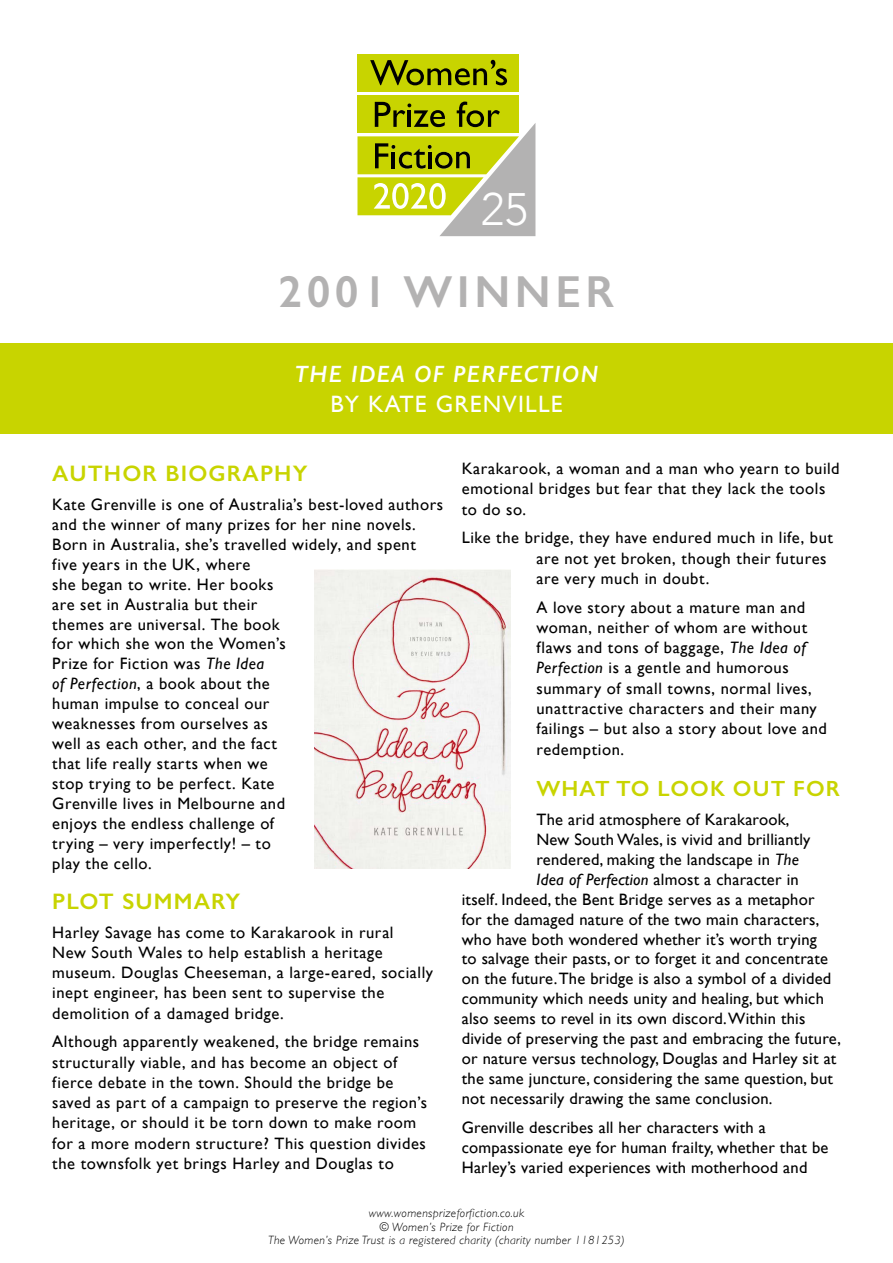
<style>
.page{position:relative;width:893px;height:1263px;background:#fff}
.page>*{position:absolute;margin:0;border:0;box-sizing:border-box;transform-origin:0 0}
.t1{font:300 45.45px "Avenir";color:#fff}
.t2{font:600 45px "Gill Sans";letter-spacing:.1em;color:#b3b2b2}
.t3{font:italic 600 23.7px "Gill Sans";letter-spacing:.05em;color:#fff}
.t4{font:23.7px "Gill Sans";letter-spacing:.05em;color:#fff}
.t5{font:600 22.5px "Gill Sans";letter-spacing:.05em;color:#c8d400}
.t6{font:600 22.05px "Gill Sans";letter-spacing:.05em;color:#c8d400}
.t7{font:16.5px/20.2px "Gill Sans";letter-spacing:.03em;color:#000}
.t8{font:italic 300 12px/13.5px "Gill Sans";letter-spacing:.03em;color:#000;text-align:center}
.s1{font-style:italic}
</style>
<div class="page">
<img style="left:315px;top:570px;width:196px;height:298px">
<div style="left:0;top:343px;width:893px;height:91px;background:#c8d400"></div>
<div style="left:357px;top:54px;width:162px;height:38px;background:#c8d400"></div>
<div style="left:357px;top:95px;width:162px;height:38px;background:#c8d400"></div>
<svg style="left:370px;top:60px;width:137px;height:25px"></svg>
<svg style="left:357px;top:102px;width:178px;height:134px"></svg>
<h1 class="t1" style="left:481px;top:182px;width:49px">25</h1>
<h2 class="t2" style="left:278px;top:264px;width:338px">2001 WINNER</h2>
<h3 class="t3" style="left:295px;top:360px;width:305px">THE IDEA OF PERFECTION</h3>
<h3 class="t4" style="left:330px;top:390px;width:234px">BY KATE GRENVILLE</h3>
<h3 class="t5" style="left:52px;top:460px;width:257px">AUTHOR BIOGRAPHY</h3>
<p class="t7" style="left:52px;top:494px;width:392px">Kate Grenville is one of Australia’s best-loved authors and the winner of many prizes for her nine novels.<br>Born in Australia, she’s travelled widely, and spent five years in the UK, where<br>she began to write. Her books<br>are set in Australia but their<br>themes are universal. The book<br>for which she won the Women’s<br>Prize for Fiction was <span class="s1">The Idea<br>of Perfection</span>, a book about the<br>human impulse to conceal our<br>weaknesses from ourselves as<br>well as each other, and the fact<br>that life really starts when we<br>stop trying to be perfect. Kate<br>Grenville lives in Melbourne and<br>enjoys the endless challenge of<br>trying – very imperfectly! – to<br>play the cello.</p>
<h3 class="t5" style="left:52px;top:888px;width:189px">PLOT SUMMARY</h3>
<p class="t7" style="left:52px;top:922px;width:382px">Harley Savage has come to Karakarook in rural<br>New South Wales to help establish a heritage museum. Douglas Cheeseman, a large-eared, socially inept engineer, has been sent to supervise the demolition of a damaged bridge.</p>
<p class="t7" style="left:52px;top:1031px;width:376px">Although apparently weakened, the bridge remains structurally viable, and has become an object of fierce debate in the town. Should the bridge be saved as part of a campaign to preserve the region’s heritage, or should it be torn down to make room for a more modern structure? This question divides the townsfolk yet brings Harley and Douglas to</p>
<p class="t7" style="left:462px;top:458px;width:379px">Karakarook, a woman and a man who yearn to build emotional bridges but fear that they lack the tools to do so.</p>
<p class="t7" style="left:536px;top:527px;width:298px;text-indent:-75px">Like the bridge, they have endured much in life, but are not yet broken, though their futures are very much in doubt.</p>
<p class="t7" style="left:536px;top:597px;width:292px">A love story about a mature man and woman, neither of whom are without flaws and tons of baggage, <span class="s1">The Idea of Perfection</span> is a gentle and humorous summary of small towns, normal lives, unattractive characters and their many failings – but also a story about love and redemption.</p>
<h3 class="t6" style="left:536px;top:775px;width:305px">WHAT TO LOOK OUT FOR</h3>
<p class="t7" style="left:536px;top:809px;width:254px">The arid atmosphere of Karakarook,</p>
<p class="t7" style="left:536px;top:829px;width:275px">New South Wales, is vivid and brilliantly</p>
<p class="t7" style="left:536px;top:849px;width:264px">rendered, making the landscape in <span class="s1">The</span></p>
<p class="t7" style="left:536px;top:869px;width:264px"><span class="s1">Idea of Perfection</span> almost a character in</p>
<p class="t7" style="left:462px;top:889px;width:354px">itself. Indeed, the Bent Bridge serves as a metaphor</p>
<p class="t7" style="left:462px;top:909px;width:359px">for the damaged nature of the two main characters,</p>
<p class="t7" style="left:462px;top:929px;width:357px">who have both wondered whether it’s worth trying</p>
<p class="t7" style="left:462px;top:949px;width:368px">to salvage their pasts, or to forget it and concentrate</p>
<p class="t7" style="left:462px;top:968px;width:371px">on the future. The bridge is also a symbol of a divided</p>
<p class="t7" style="left:462px;top:988px;width:364px">community which needs unity and healing, but which</p>
<p class="t7" style="left:462px;top:1008px;width:345px">also seems to revel in its own discord. Within this</p>
<p class="t7" style="left:462px;top:1028px;width:381px">divide of preserving the past and embracing the future,</p>
<p class="t7" style="left:462px;top:1048px;width:376px">or nature versus technology, Douglas and Harley sit at</p>
<p class="t7" style="left:462px;top:1068px;width:373px">the same juncture, considering the same question, but</p>
<p class="t7" style="left:462px;top:1088px;width:312px">not necessarily drawing the same conclusion.</p>
<p class="t7" style="left:462px;top:1117px;width:368px">Grenville describes all her characters with a compassionate eye for human frailty, whether that be<br>Harley’s varied experiences with motherhood and</p>
<p class="t8" style="left:268px;top:1206px;width:358px">www.womensprizeforfiction.co.uk<br>© Women’s Prize for Fiction<br>The Women’s Prize Trust is a registered charity (charity number 1181253)</p>
</div>
